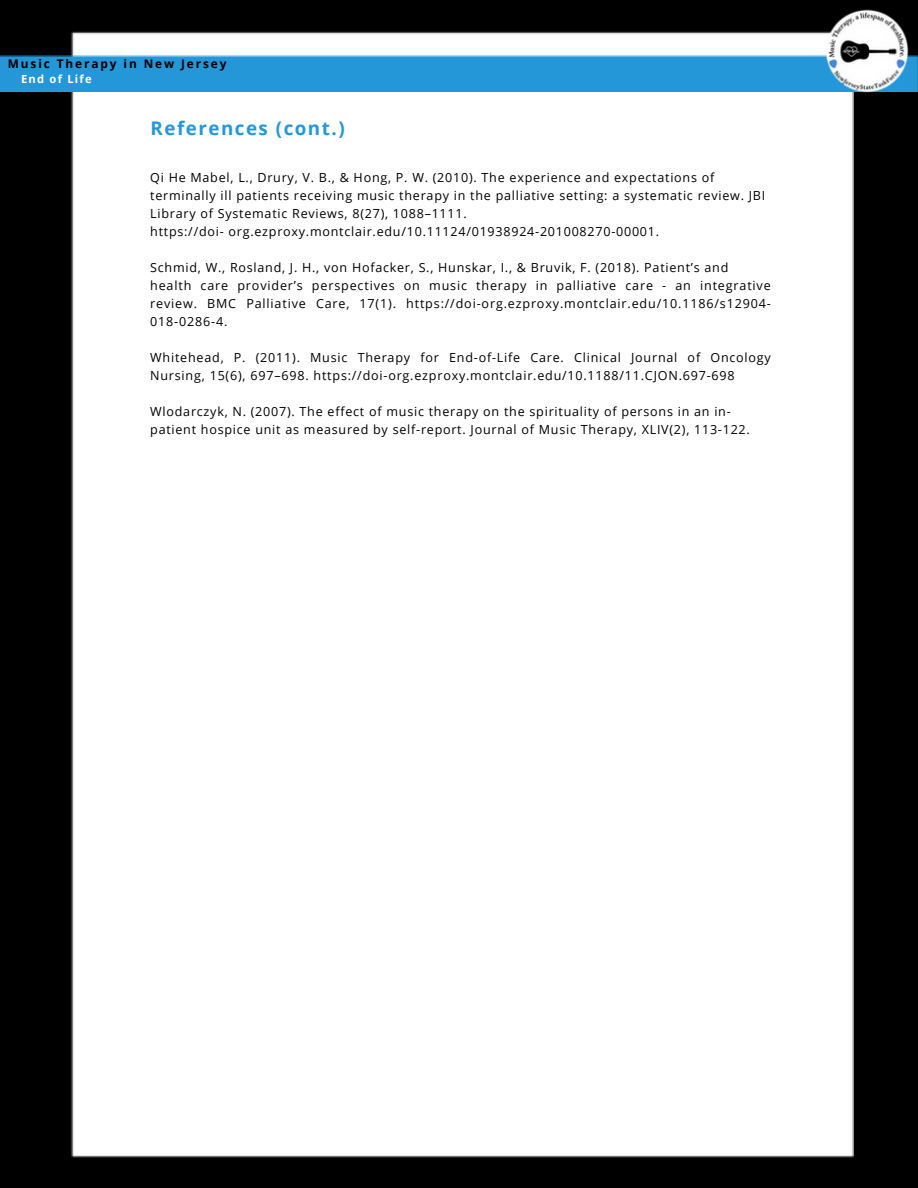
<style>
.page{position:relative;width:918px;height:1188px;background:#000}
.page>*{position:absolute;margin:0;border:0;box-sizing:border-box;transform-origin:0 0}
.t1{font:700 18.75px "Open Sans";letter-spacing:.08em;color:#2497d8}
.t2{font:12.6px/18px "Open Sans";letter-spacing:.06em;color:#000}
.t3{font:700 11.85px "Open Sans";letter-spacing:.16em;color:#000}
.t4{font:700 11.1px "Open Sans";letter-spacing:.11em;color:#fff}
</style>
<div class="page">
<div style="left:71px;top:32px;width:783px;height:1126px;background:#fff"></div>
<div style="left:0;top:56px;width:918px;height:36px;background:#2497d8"></div>
<img style="left:816px;top:9px;width:101px;height:92px">
<p class="t3" style="left:8px;top:56px;width:220px">Music Therapy in New Jersey</p>
<p class="t4" style="left:21px;top:71px;width:72px">End of Life</p>
<h1 class="t1" style="left:151px;top:115px;width:196px">References (cont.)</h1>
<p class="t2" style="left:150px;top:169px;width:617px">Qi He Mabel, L., Drury, V. B., &amp; Hong, P. W. (2010). The experience and expectations of terminally ill patients receiving music therapy in the palliative setting: a systematic review. JBI Library of Systematic Reviews, 8(27), 1088–1111.<br>https://doi- org.ezproxy.montclair.edu/10.11124/01938924-201008270-00001.</p>
<p class="t2" style="left:150px;top:259px;width:622px">Schmid, W., Rosland, J. H., von Hofacker, S., Hunskar, I., &amp; Bruvik, F. (2018). Patient’s and health care provider’s perspectives on music therapy in palliative care - an integrative review. BMC Palliative Care, 17(1). https://doi-org.ezproxy.montclair.edu/10.1186/s12904- 018-0286-4.</p>
<p class="t2" style="left:150px;top:349px;width:622px">Whitehead, P. (2011). Music Therapy for End-of-Life Care. Clinical Journal of Oncology<br>Nursing, 15(6), 697–698. https://doi-org.ezproxy.montclair.edu/10.1188/11.CJON.697-698</p>
<p class="t2" style="left:150px;top:403px;width:601px">Wlodarczyk, N. (2007). The effect of music therapy on the spirituality of persons in an in&shy;patient hospice unit as measured by self-report. Journal of Music Therapy, XLIV(2), 113-122.</p>
</div>
